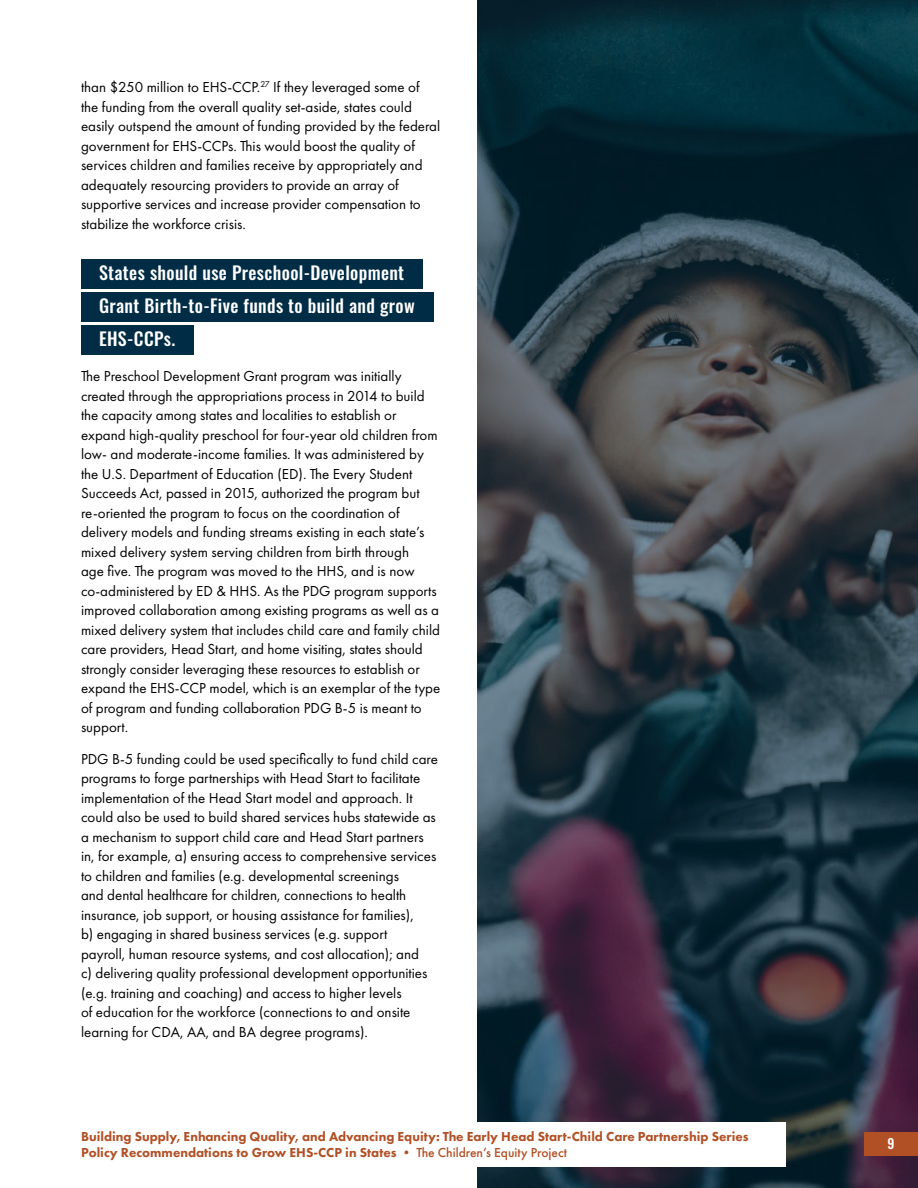
<style>
.page{position:relative;width:918px;height:1188px;background:#fff}
.page>*{position:absolute;margin:0;border:0;box-sizing:border-box;transform-origin:0 0}
.t1{font:500 18px/33px "Oswald";letter-spacing:.02em;color:#fff}
.t2{font:15px/19.5px "Futura PT";color:#000}
.t3{font:800 13.5px/16.2px "Futura PT";color:#b15025}
.t4{font:500 13.5px "Oswald";color:#fff}
.s1{font-weight:500}
</style>
<div class="page">
<svg style="left:477px;top:0;width:441px;height:1188px;background:#293944"></svg>
<div style="left:864px;top:1132px;width:54px;height:24px;background:#b15025"></div>
<div style="left:69px;top:1122px;width:717px;height:44px;background:#fff"></div>
<div style="left:81px;top:259px;width:342px;height:30px;background:#002c45"></div>
<div style="left:81px;top:292px;width:353px;height:30px;background:#002c45"></div>
<div style="left:81px;top:325px;width:113px;height:30px;background:#002c45"></div>
<p class="t2" style="left:81px;top:78px;width:361px">than $250 million to EHS-CCP.<sup>27</sup> If they leveraged some of the funding from the overall quality set-aside, states could easily outspend the amount of funding provided by the federal government for EHS-CCPs. This would boost the quality of services children and families receive by appropriately and adequately resourcing providers to provide an array of supportive services and increase provider compensation to stabilize the workforce crisis.</p>
<p class="t1" style="left:99px;top:258px;width:317px">States should use Preschool-Development<br>Grant Birth-to-Five funds to build and grow<br>EHS-CCPs.</p>
<p class="t2" style="left:81px;top:367px;width:361px">The Preschool Development Grant program was initially created through the appropriations process in 2014 to build the capacity among states and localities to establish or expand high-quality preschool for four-year old children from low- and moderate-income families. It was administered by the U.S. Department of Education (ED). The Every Student Succeeds Act, passed in 2015, authorized the program but re-oriented the program to focus on the coordination of delivery models and funding streams existing in each state’s mixed delivery system serving children from birth through<br>age five. The program was moved to the HHS, and is now co-administered by ED &amp; HHS. As the PDG program supports improved collaboration among existing programs as well as a mixed delivery system that includes child care and family child care providers, Head Start, and home visiting, states should strongly consider leveraging these resources to establish or expand the EHS-CCP model, which is an exemplar of the type of program and funding collaboration PDG B-5 is meant to support.</p>
<p class="t2" style="left:81px;top:749px;width:358px">PDG B-5 funding could be used specifically to fund child care programs to forge partnerships with Head Start to facilitate implementation of the Head Start model and approach. It could also be used to build shared services hubs statewide as a mechanism to support child care and Head Start partners in, for example, a) ensuring access to comprehensive services to children and families (e.g. developmental screenings<br>and dental healthcare for children, connections to health insurance, job support, or housing assistance for families),<br>b) engaging in shared business services (e.g. support<br>payroll, human resource systems, and cost allocation); and<br>c) delivering quality professional development opportunities (e.g. training and coaching) and access to higher levels<br>of education for the workforce (connections to and onsite learning for CDA, AA, and BA degree programs).</p>
<p class="t3" style="left:81px;top:1128px;width:669px">Building Supply, Enhancing Quality, and Advancing Equity: The Early Head Start-Child Care Partnership Series<br>Policy Recommendations to Grow EHS-CCP in States • <span class="s1">The Children’s Equity Project</span></p>
<p class="t4" style="left:888px;top:1136px;width:9px">9</p>
</div>
